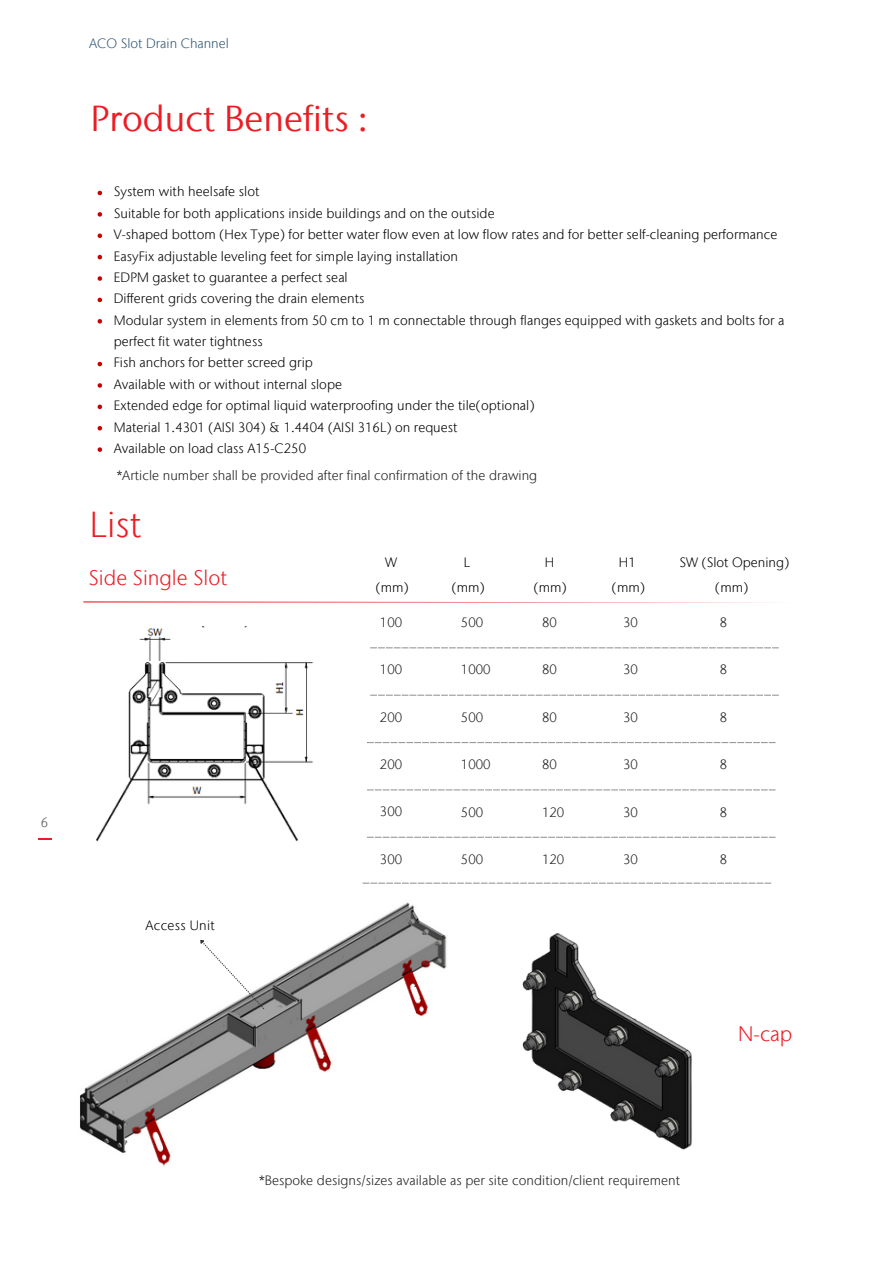
<style>
.page{position:relative;width:893px;height:1264px;background:#fff}
.page>*{position:absolute;margin:0;border:0;box-sizing:border-box;transform-origin:0 0}
.t1{font:36px "Stone Sans IIITC Com";color:#ed1c24}
.t2{font:300 36px "Stone Sans IIITC Com";color:#ed1c24}
.t3{font:300 21px "Stone Sans IIITC Com";color:#ed1c24}
.t4{font:300 13.5px/21.3px "Stone Sans IIITC Com";letter-spacing:.005em;color:#000}
.t5{font:300 13.5px "Stone Sans IIITC Com";letter-spacing:.005em;color:#231f20}
.t6{font:300 13.5px "Stone Sans IIITC Com";color:#345875}
.t7{font:300 13.5px "Stone Sans IIITC Com";color:#58585a}
</style>
<div class="page">
<svg style="left:83px;top:601px;width:365px;height:1px"></svg>
<svg style="left:370px;top:647px;width:408px;height:1px"></svg>
<svg style="left:370px;top:694px;width:408px;height:1px"></svg>
<svg style="left:367px;top:742px;width:408px;height:1px"></svg>
<svg style="left:367px;top:789px;width:408px;height:1px"></svg>
<svg style="left:367px;top:836px;width:408px;height:1px"></svg>
<img style="left:522px;top:933px;width:170px;height:217px">
<img style="left:96px;top:627px;width:218px;height:215px">
<svg style="left:362px;top:882px;width:409px;height:1px"></svg>
<svg style="left:38px;top:838px;width:13px;height:1px"></svg>
<svg style="left:98px;top:191px;width:4px;height:4px"></svg>
<svg style="left:98px;top:212px;width:4px;height:5px"></svg>
<svg style="left:98px;top:233px;width:4px;height:5px"></svg>
<svg style="left:98px;top:255px;width:4px;height:4px"></svg>
<svg style="left:98px;top:276px;width:4px;height:5px"></svg>
<svg style="left:98px;top:298px;width:4px;height:4px"></svg>
<svg style="left:98px;top:319px;width:4px;height:4px"></svg>
<svg style="left:98px;top:362px;width:4px;height:4px"></svg>
<svg style="left:98px;top:383px;width:4px;height:5px"></svg>
<svg style="left:98px;top:404px;width:4px;height:5px"></svg>
<svg style="left:98px;top:426px;width:4px;height:4px"></svg>
<svg style="left:98px;top:447px;width:4px;height:5px"></svg>
<img style="left:80px;top:902px;width:367px;height:264px">
<svg style="left:197px;top:936px;width:67px;height:73px"></svg>
<p class="t7" style="left:41px;top:813px;width:9px">6</p>
<p class="t6" style="left:89px;top:35px;width:141px">ACO Slot Drain Channel</p>
<p class="t1" style="left:91px;top:95px;width:279px">Product Benefits :</p>
<p class="t4" style="left:114px;top:181px;width:147px">System with heelsafe slot</p>
<p class="t4" style="left:114px;top:202px;width:382px">Suitable for both applications inside buildings and on the outside</p>
<p class="t4" style="left:114px;top:224px;width:665px">V-shaped bottom (Hex Type) for better water flow even at low flow rates and for better self-cleaning performance</p>
<p class="t4" style="left:114px;top:245px;width:346px">EasyFix adjustable leveling feet for simple laying installation</p>
<p class="t4" style="left:114px;top:267px;width:235px">EDPM gasket to guarantee a perfect seal</p>
<p class="t4" style="left:114px;top:288px;width:252px">Different grids covering the drain elements</p>
<p class="t4" style="left:114px;top:309px;width:672px">Modular system in elements from 50 cm to 1 m connectable through flanges equipped with gaskets and bolts for a perfect fit water tightness</p>
<p class="t4" style="left:114px;top:352px;width:201px">Fish anchors for better screed grip</p>
<p class="t4" style="left:114px;top:373px;width:230px">Available with or without internal slope</p>
<p class="t4" style="left:114px;top:395px;width:422px">Extended edge for optimal liquid waterproofing under the tile(optional)</p>
<p class="t4" style="left:114px;top:416px;width:345px">Material 1.4301 (AISI 304) &amp; 1.4404 (AISI 316L) on request</p>
<p class="t4" style="left:114px;top:438px;width:194px">Available on load class A15-C250</p>
<p class="t5" style="left:117px;top:466px;width:422px">*Article number shall be provided after final confirmation of the drawing</p>
<p class="t2" style="left:90px;top:500px;width:53px">List</p>
<p class="t3" style="left:88px;top:563px;width:140px">Side Single Slot</p>
<p class="t4" style="left:145px;top:915px;width:71px">Access Unit</p>
<p class="t4" style="left:385px;top:552px;width:13px">W</p>
<p class="t4" style="left:464px;top:552px;width:8px">L</p>
<p class="t4" style="left:545px;top:552px;width:11px">H</p>
<p class="t4" style="left:618px;top:552px;width:19px">H1</p>
<p class="t4" style="left:679px;top:552px;width:111px">SW (Slot Opening)</p>
<p class="t4" style="left:376px;top:577px;width:34px">(mm)</p>
<p class="t4" style="left:452px;top:577px;width:34px">(mm)</p>
<p class="t4" style="left:533px;top:577px;width:34px">(mm)</p>
<p class="t4" style="left:612px;top:577px;width:34px">(mm)</p>
<p class="t4" style="left:715px;top:577px;width:34px">(mm)</p>
<p class="t5" style="left:380px;top:613px;width:24px">100</p>
<p class="t5" style="left:380px;top:660px;width:24px">100</p>
<p class="t5" style="left:380px;top:708px;width:24px">200</p>
<p class="t5" style="left:380px;top:755px;width:24px">200</p>
<p class="t5" style="left:380px;top:802px;width:24px">300</p>
<p class="t5" style="left:380px;top:850px;width:24px">300</p>
<p class="t5" style="left:461px;top:613px;width:24px">500</p>
<p class="t5" style="left:542px;top:613px;width:16px">80</p>
<p class="t5" style="left:623px;top:613px;width:16px">30</p>
<p class="t5" style="left:719px;top:613px;width:9px">8</p>
<p class="t5" style="left:461px;top:660px;width:31px">1000</p>
<p class="t5" style="left:542px;top:660px;width:16px">80</p>
<p class="t5" style="left:623px;top:660px;width:16px">30</p>
<p class="t5" style="left:719px;top:660px;width:9px">8</p>
<p class="t5" style="left:461px;top:708px;width:24px">500</p>
<p class="t5" style="left:542px;top:708px;width:16px">80</p>
<p class="t5" style="left:623px;top:708px;width:16px">30</p>
<p class="t5" style="left:719px;top:708px;width:9px">8</p>
<p class="t5" style="left:461px;top:755px;width:31px">1000</p>
<p class="t5" style="left:542px;top:755px;width:16px">80</p>
<p class="t5" style="left:623px;top:755px;width:16px">30</p>
<p class="t5" style="left:719px;top:755px;width:9px">8</p>
<p class="t5" style="left:461px;top:803px;width:24px">500</p>
<p class="t5" style="left:542px;top:803px;width:24px">120</p>
<p class="t5" style="left:623px;top:803px;width:16px">30</p>
<p class="t5" style="left:719px;top:803px;width:9px">8</p>
<p class="t5" style="left:461px;top:850px;width:24px">500</p>
<p class="t5" style="left:542px;top:850px;width:24px">120</p>
<p class="t5" style="left:623px;top:850px;width:16px">30</p>
<p class="t5" style="left:719px;top:850px;width:9px">8</p>
<p class="t3" style="left:738px;top:1020px;width:56px">N-cap</p>
<p class="t5" style="left:259px;top:1171px;width:422px">*Bespoke designs/sizes available as per site condition/client requirement</p>
</div>
